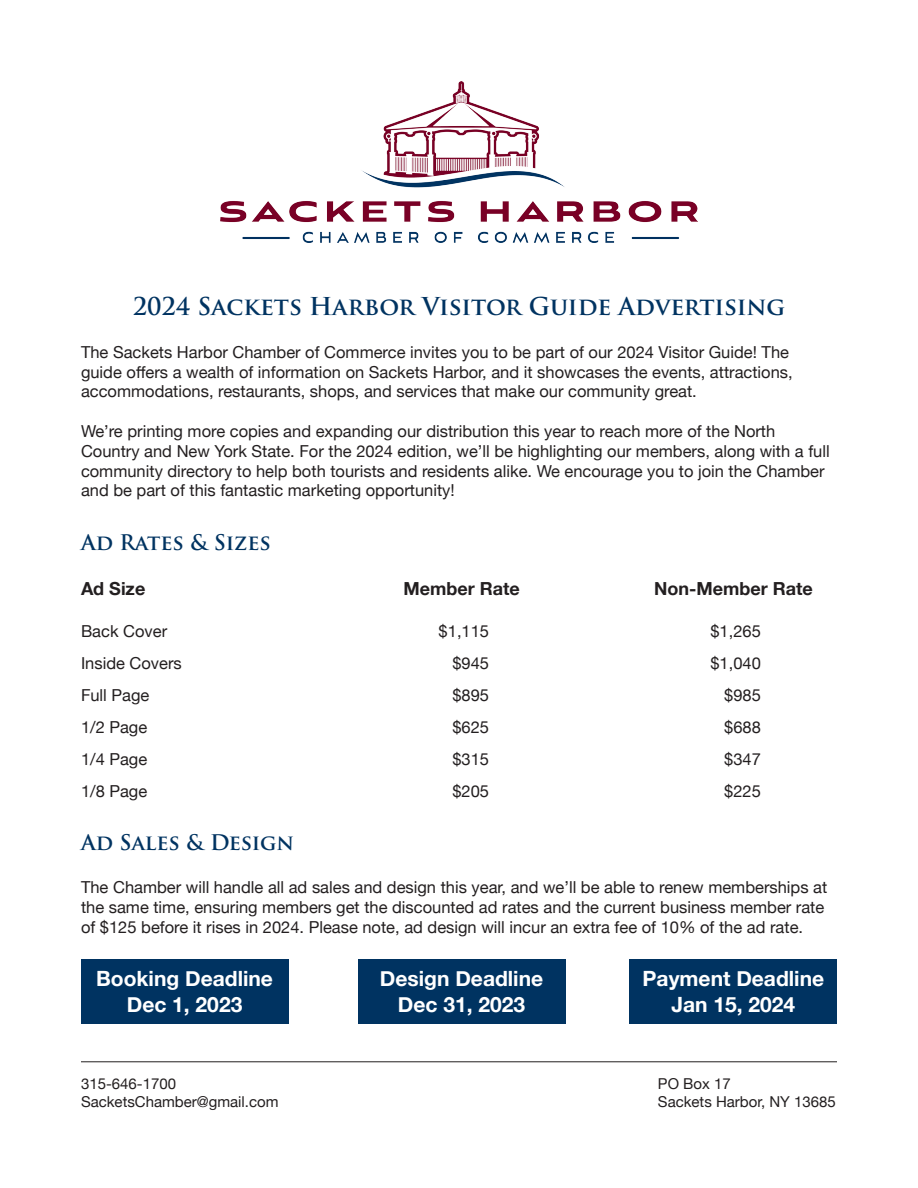
<style>
.page{position:relative;width:918px;height:1188px;background:#fff}
.page>*{position:absolute;margin:0;border:0;box-sizing:border-box;transform-origin:0 0}
.t1{font:700 24px "Trajan Pro";color:#003361}
.t2{font:700 21px/25.2px "Helvetica Neue";color:#fff;text-align:center}
.t3{font:700 21px "Trajan Pro";color:#003361}
.t4{font:700 18px "Helvetica Neue";color:#231f20}
.t5{font:16.5px/32px "Helvetica Neue";color:#231f20}
.t6{font:15px/18px "Helvetica Neue";color:#231f20}
</style>
<div class="page">
<div style="left:358px;top:960px;width:207px;height:64px;background:#003361"></div>
<div style="left:81px;top:960px;width:207px;height:64px;background:#003361"></div>
<div style="left:630px;top:960px;width:207px;height:64px;background:#003361"></div>
<img style="left:221px;top:81px;width:476px;height:162px">
<hr style="left:81px;top:1061px;width:756px;height:1px;background:#231f20">
<h1 class="t1" style="left:133px;top:291px;width:654px">2024 Sackets Harbor Visitor Guide Advertising</h1>
<p class="t5" style="left:81px;top:342px;width:713px;line-height:19.8px">The Sackets Harbor Chamber of Commerce invites you to be part of our 2024 Visitor Guide! The guide offers a wealth of information on Sackets Harbor, and it showcases the events, attractions, accommodations, restaurants, shops, and services that make our community great.</p>
<p class="t5" style="left:81px;top:421px;width:750px;line-height:19.8px">We’re printing more copies and expanding our distribution this year to reach more of the North Country and New York State. For the 2024 edition, we’ll be highlighting our members, along with a full community directory to help both tourists and residents alike. We encourage you to join the Chamber and be part of this fantastic marketing opportunity!</p>
<p class="t3" style="left:81px;top:530px;width:191px">Ad Rates &amp; Sizes</p>
<p class="t4" style="left:81px;top:577px;width:66px">Ad Size</p>
<p class="t5" style="left:81px;top:615px;width:88px">Back Cover</p>
<p class="t5" style="left:439px;top:615px;width:52px">$1,115</p>
<p class="t5" style="left:710px;top:615px;width:52px;text-align:right">$1,265 $1,040 $985 $688 $347 $225</p>
<p class="t4" style="left:403px;top:577px;width:118px">Member Rate</p>
<p class="t4" style="left:654px;top:577px;width:160px">Non-Member Rate</p>
<p class="t5" style="left:452px;top:647px;width:38px;text-align:justify">$945 $895 $625 $315 $205</p>
<p class="t5" style="left:81px;top:647px;width:102px">Inside Covers<br>Full Page<br>1/2 Page<br>1/4 Page<br>1/8 Page</p>
<p class="t3" style="left:81px;top:830px;width:215px">Ad Sales &amp; Design</p>
<p class="t5" style="left:81px;top:877px;width:748px;line-height:19.8px">The Chamber will handle all ad sales and design this year, and we’ll be able to renew memberships at the same time, ensuring members get the discounted ad rates and the current business member rate of $125 before it rises in 2024. Please note, ad design will incur an extra fee of 10% of the ad rate.</p>
<p class="t2" style="left:96px;top:966px;width:178px">Booking Deadline<br>Dec 1, 2023</p>
<p class="t2" style="left:380px;top:966px;width:165px">Design Deadline<br>Dec 31, 2023</p>
<p class="t2" style="left:643px;top:966px;width:183px">Payment Deadline<br>Jan 15, 2024</p>
<p class="t6" style="left:81px;top:1074px;width:199px">315-646-1700<br>SacketsChamber@gmail.com</p>
<p class="t6" style="left:658px;top:1074px;width:179px">PO Box 17<br>Sackets Harbor, NY 13685</p>
</div>
